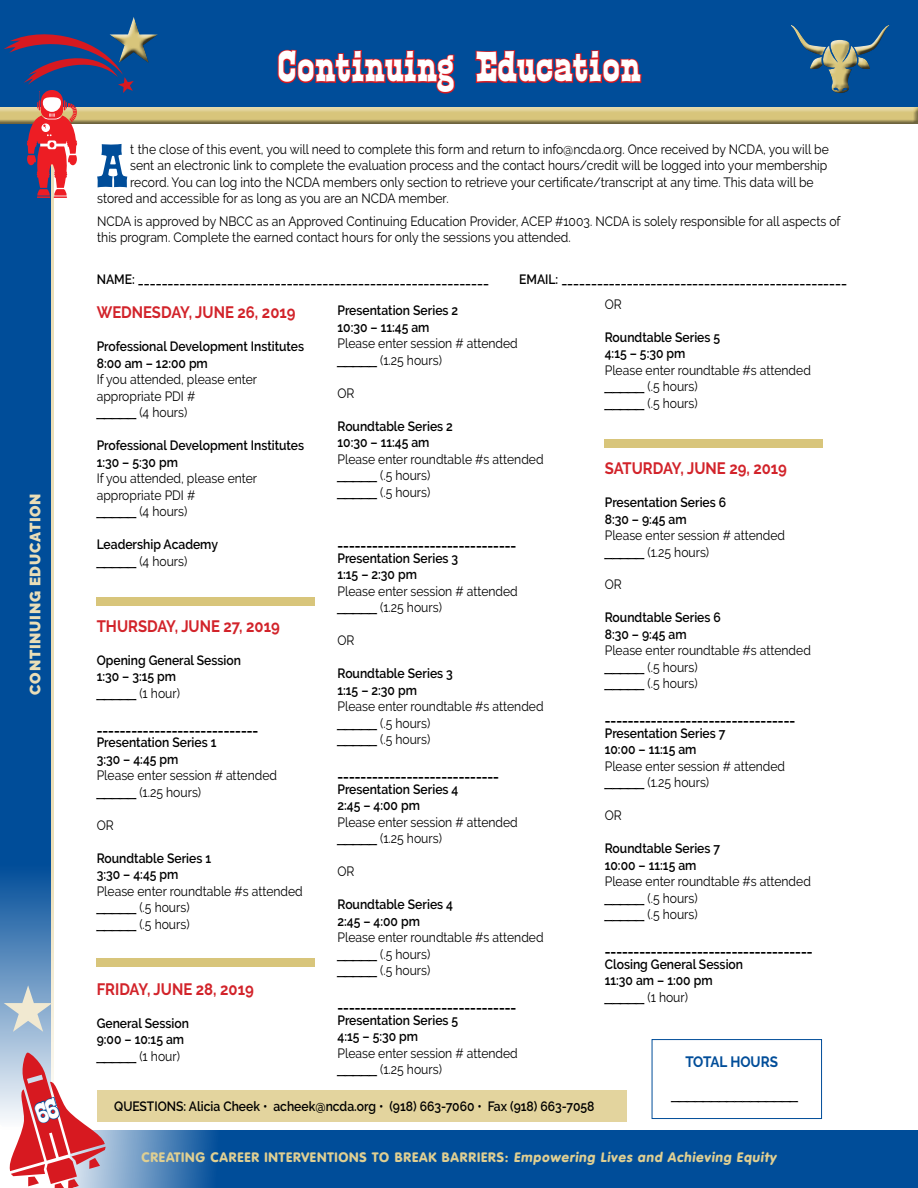
<style>
.page{position:relative;width:918px;height:1188px;background:#fff}
.page>*{position:absolute;margin:0;border:0;box-sizing:border-box;transform-origin:0 0}
.t1{font:60.15px "Calamity";color:#004d99;scale:.9 1}
.t2{font:42px "Calamity";color:#fff}
.t3{font:700 16.5px "Raleway";color:#d2232a;scale:.9 1}
.t4{font:900 15px "Raleway";letter-spacing:.05em;color:#eadeb7}
.t5{font:700 15px "Raleway";color:#004d99;scale:.9 1}
.t6{font:13.5px/16.5px "Raleway";color:#000;scale:.9 1}
.t7{font:600 13.5px/16.5px "Raleway";color:#000;scale:.9 1}
.t8{font:700 13.5px "Raleway";color:#000;scale:.9 1}
.t9{font:900 13.5px "VAG Rounded";letter-spacing:.06em;color:#dfcf92}
.t10{font:13.5px "Calamity";color:#000;scale:.9 1}
.s1{font-family:"Calamity"}
.s2{font-family:"Calamity";font-weight:400}
.s3{font-weight:400}
</style>
<div class="page">
<div style="left:97px;top:1090px;width:529px;height:32px;background:#e3d49e"></div>
<svg style="left:0;top:124px;width:54px;height:996px;background:#1b5fa0"></svg>
<div style="left:70px;top:1130px;width:848px;height:58px;background:#004d99"></div>
<div style="left:0;top:0;width:918px;height:115px;background:#004d99"></div>
<svg style="left:277px;top:49px;width:178px;height:45px"></svg>
<svg style="left:475px;top:50px;width:167px;height:34px"></svg>
<div style="left:0;top:107px;width:918px;height:17px;background:#000;opacity:.5"></div>
<div style="left:791px;top:22px;width:104px;height:76px;background:#000;opacity:.75"></div>
<div style="left:652px;top:1039px;width:170px;height:80px;border:1px solid #004d99"></div>
<div style="left:97px;top:597px;width:218px;height:9px;background:#d8c57b"></div>
<div style="left:97px;top:958px;width:218px;height:9px;background:#d8c57b"></div>
<div style="left:604px;top:439px;width:218px;height:9px;background:#d8c57b"></div>
<svg style="left:7px;top:1052px;width:99px;height:136px"></svg>
<svg style="left:4px;top:985px;width:48px;height:47px;background:#8badcf"></svg>
<svg style="left:4px;top:17px;width:154px;height:181px"></svg>
<p class="t4" style="left:27px;top:695px;width:203px;rotate:-90deg">CONTINUING EDUCATION</p>
<h2 class="t2" style="left:277px;top:41px;width:365px">Continuing Education</h2>
<h1 class="t1" style="left:96px;top:128px;width:37px">A</h1>
<p class="t6" style="left:130px;top:141px;width:778px">t the close of this event, you will need to complete this form and return to info@ncda.org. Once received by NCDA, you will be</p>
<p class="t6" style="left:130px;top:157px;width:776px">sent an electronic link to complete the evaluation process and the contact hours/credit will be logged into your membership</p>
<p class="t6" style="left:130px;top:174px;width:761px">record. You can log into the NCDA members only section to retrieve your certificate/transcript at any time. This data will be</p>
<p class="t6" style="left:97px;top:190px;width:392px">stored and accessible for as long as you are an NCDA member.</p>
<p class="t6" style="left:97px;top:213px;width:828px">NCDA is approved by NBCC as an Approved Continuing Education Provider, ACEP #1003. NCDA is solely responsible for all aspects of this program. Complete the earned contact hours for only the sessions you attended.</p>
<p class="t7" style="left:97px;top:271px;width:437px">NAME: ___________________________________________________________</p>
<p class="t7" style="left:519px;top:271px;width:366px">EMAIL: ________________________________________________</p>
<p class="t3" style="left:97px;top:303px;width:222px">WEDNESDAY, JUNE 26, 2019</p>
<p class="t7" style="left:97px;top:338px;width:232px">Professional Development Institutes<br>8:00 am – 12:00 pm</p>
<p class="t6" style="left:97px;top:371px;width:180px">If you attended, please enter appropriate PDI #<br><span class="s1">_____</span> (4 hours)</p>
<p class="t7" style="left:97px;top:437px;width:232px">Professional Development Institutes<br>1:30 – 5:30 pm</p>
<p class="t6" style="left:97px;top:470px;width:180px">If you attended, please enter appropriate PDI #<br><span class="s1">_____</span> (4 hours)</p>
<p class="t7" style="left:97px;top:536px;width:136px">Leadership Academy <span class="s2">_____</span> <span class="s3">(4 hours)</span></p>
<p class="t3" style="left:97px;top:616px;width:205px">THURSDAY, JUNE 27, 2019</p>
<p class="t7" style="left:97px;top:652px;width:162px">Opening General Session<br>1:30 – 3:15 pm<br><span class="s2">_____</span> <span class="s3">(1 hour)</span></p>
<p class="t8" style="left:97px;top:718px;width:181px">____________________________</p>
<p class="t7" style="left:97px;top:734px;width:135px">Presentation Series 1<br>3:30 – 4:45 pm</p>
<p class="t6" style="left:97px;top:767px;width:202px">Please enter session # attended <span class="s1">_____</span> (1.25 hours)</p>
<p class="t6" style="left:97px;top:817px;width:20px">OR</p>
<p class="t7" style="left:97px;top:850px;width:129px">Roundtable Series 1<br>3:30 – 4:45 pm</p>
<p class="t6" style="left:97px;top:883px;width:230px">Please enter roundtable #s attended <span class="s1">_____</span> (.5 hours)<br><span class="s1">_____</span> (.5 hours)</p>
<p class="t3" style="left:97px;top:979px;width:176px">FRIDAY, JUNE 28, 2019</p>
<p class="t7" style="left:97px;top:1015px;width:104px">General Session<br>9:00 – 10:15 am <span class="s2">_____</span> <span class="s3">(1 hour)</span></p>
<p class="t7" style="left:338px;top:302px;width:136px">Presentation Series 2<br>10:30 – 11:45 am</p>
<p class="t6" style="left:338px;top:335px;width:202px">Please enter session # attended <span class="s1">_____</span> (1.25 hours)</p>
<p class="t6" style="left:338px;top:385px;width:20px">OR</p>
<p class="t7" style="left:338px;top:418px;width:130px">Roundtable Series 2<br>10:30 – 11:45 am</p>
<p class="t6" style="left:338px;top:451px;width:230px">Please enter roundtable #s attended <span class="s1">_____</span> (.5 hours)<br><span class="s1">_____</span> (.5 hours)</p>
<p class="t8" style="left:338px;top:534px;width:200px">_______________________________</p>
<p class="t7" style="left:338px;top:550px;width:136px">Presentation Series 3<br>1:15 – 2:30 pm</p>
<p class="t6" style="left:338px;top:583px;width:202px">Please enter session # attended <span class="s1">_____</span> (1.25 hours)</p>
<p class="t6" style="left:338px;top:632px;width:20px">OR</p>
<p class="t7" style="left:338px;top:665px;width:130px">Roundtable Series 3<br>1:15 – 2:30 pm</p>
<p class="t6" style="left:338px;top:698px;width:230px">Please enter roundtable #s attended <span class="s1">_____</span> (.5 hours)<br><span class="s1">_____</span> (.5 hours)</p>
<p class="t8" style="left:338px;top:765px;width:181px">____________________________</p>
<p class="t7" style="left:338px;top:781px;width:136px">Presentation Series 4<br>2:45 – 4:00 pm</p>
<p class="t6" style="left:338px;top:814px;width:202px">Please enter session # attended <span class="s1">_____</span> (1.25 hours)</p>
<p class="t6" style="left:338px;top:863px;width:20px">OR</p>
<p class="t7" style="left:338px;top:896px;width:130px">Roundtable Series 4<br>2:45 – 4:00 pm</p>
<p class="t6" style="left:338px;top:929px;width:230px">Please enter roundtable #s attended <span class="s1">_____</span> (.5 hours)<br><span class="s1">_____</span> (.5 hours)</p>
<p class="t8" style="left:338px;top:996px;width:200px">_______________________________</p>
<p class="t7" style="left:338px;top:1012px;width:136px">Presentation Series 5<br>4:15 – 5:30 pm</p>
<p class="t6" style="left:338px;top:1045px;width:202px">Please enter session # attended <span class="s1">_____</span> (1.25 hours)</p>
<p class="t7" style="left:114px;top:1098px;width:535px">QUESTIONS: Alicia Cheek • acheek@ncda.org • (918) 663-7060 • Fax (918) 663-7058</p>
<p class="t6" style="left:605px;top:296px;width:20px">OR</p>
<p class="t7" style="left:605px;top:329px;width:130px">Roundtable Series 5<br>4:15 – 5:30 pm</p>
<p class="t6" style="left:605px;top:362px;width:230px">Please enter roundtable #s attended <span class="s1">_____</span> (.5 hours)<br><span class="s1">_____</span> (.5 hours)</p>
<p class="t3" style="left:605px;top:459px;width:204px">SATURDAY, JUNE 29, 2019</p>
<p class="t7" style="left:605px;top:494px;width:136px">Presentation Series 6<br>8:30 – 9:45 am</p>
<p class="t6" style="left:605px;top:527px;width:202px">Please enter session # attended <span class="s1">_____</span> (1.25 hours)</p>
<p class="t6" style="left:605px;top:576px;width:20px">OR</p>
<p class="t7" style="left:605px;top:610px;width:131px">Roundtable Series 6<br>8:30 – 9:45 am</p>
<p class="t6" style="left:605px;top:642px;width:230px">Please enter roundtable #s attended <span class="s1">_____</span> (.5 hours)<br><span class="s1">_____</span> (.5 hours)</p>
<p class="t8" style="left:605px;top:709px;width:213px">_________________________________</p>
<p class="t7" style="left:605px;top:725px;width:136px">Presentation Series 7<br>10:00 – 11:15 am</p>
<p class="t6" style="left:605px;top:758px;width:202px">Please enter session # attended <span class="s1">_____</span> (1.25 hours)</p>
<p class="t6" style="left:605px;top:807px;width:20px">OR</p>
<p class="t7" style="left:605px;top:840px;width:130px">Roundtable Series 7<br>10:00 – 11:15 am</p>
<p class="t6" style="left:605px;top:873px;width:230px">Please enter roundtable #s attended <span class="s1">_____</span> (.5 hours)<br><span class="s1">_____</span> (.5 hours)</p>
<p class="t8" style="left:605px;top:940px;width:232px">____________________________________</p>
<p class="t7" style="left:605px;top:956px;width:155px">Closing General Session<br>11:30 am – 1:00 pm <span class="s2">_____</span> <span class="s3">(1 hour)</span></p>
<p class="t5" style="left:685px;top:1053px;width:104px">TOTAL HOURS</p>
<p class="t10" style="left:672px;top:1086px;width:142px">________________</p>
<p class="t9" style="left:142px;top:1149px;width:638px">CREATING CAREER INTERVENTIONS TO BREAK BARRIERS: Empowering Lives and Achieving Equity</p>
</div>
